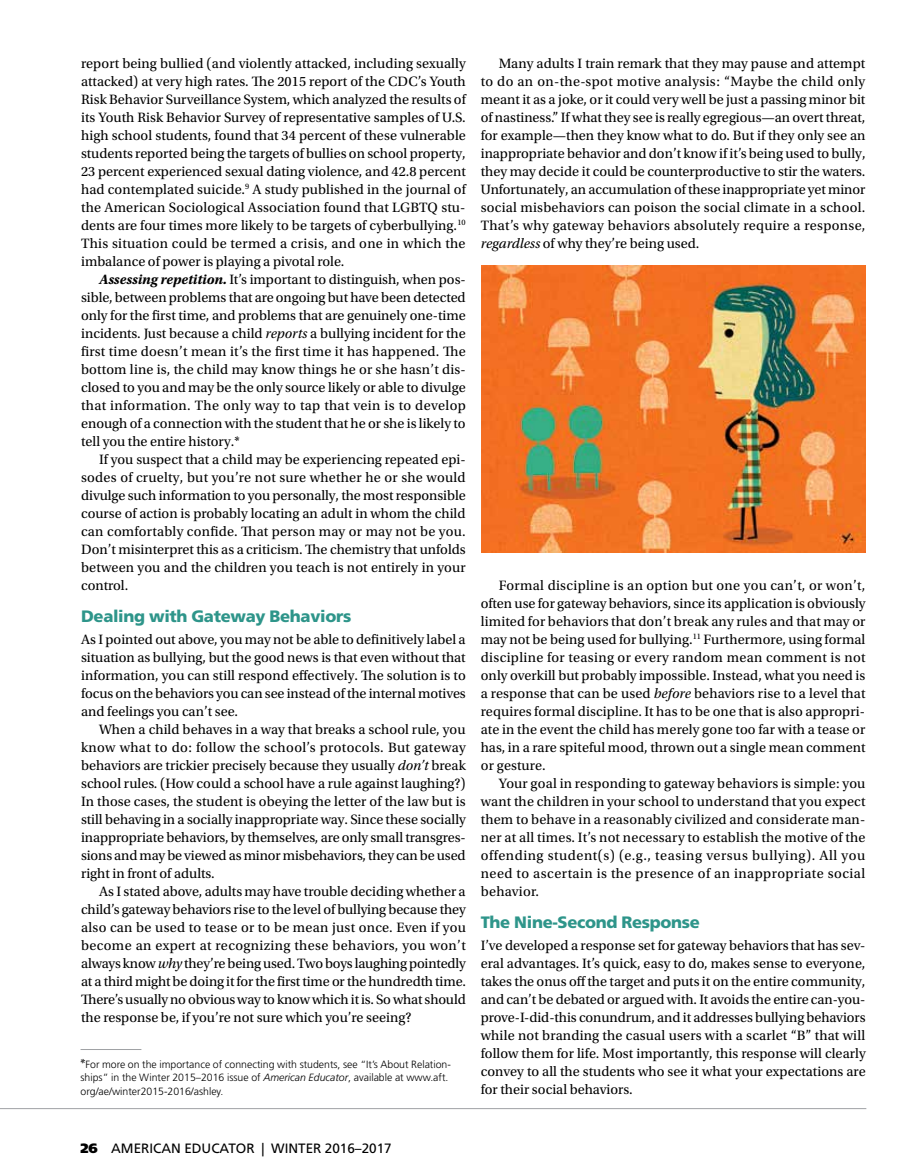
<style>
.page{position:relative;width:906px;height:1176px;background:#fff}
.page>*{position:absolute;margin:0;border:0;box-sizing:border-box;transform-origin:0 0}
.t1{font:900 16.5px "Frutiger LT Std";letter-spacing:-.02em;color:#2e958a}
.t2{font:14.25px/18px "Utopia Std";color:#000;text-align:justify}
.t3{font:13.5px "Frutiger LT Std";color:#000}
.t4{font:300 10.5px/13.5px "Frutiger LT Std";color:#000}
.s1{font-weight:700;font-style:italic}
.s2{font-style:italic}
.s3{font-family:"Utopia Std";font-weight:400;font-size:13.5px}
.s4{font-weight:900}
</style>
<div class="page">
<hr style="left:0;top:1107px;width:865px;height:1px;background:#9fa1a4">
<hr style="left:80px;top:1048px;width:61px;height:1px;background:#9fa1a4">
<img style="left:481px;top:266px;width:384px;height:286px">
<p class="t2" style="left:81px;top:54px;width:386px">report being bullied (and violently attacked, including sexually attacked) at very high rates. The 2015 report of the CDC’s Youth Risk Behavior Surveillance System, which analyzed the results of its Youth Risk Behavior Survey of representative samples of U.S. high school students, found that 34 percent of these vulnerable students reported being the targets of bullies on school property, 23 percent experienced sexual dating violence, and 42.8 percent had contemplated suicide.<sup>9</sup> A study published in the journal of the American Sociological Association found that LGBTQ stu&shy;dents are four times more likely to be targets of cyberbullying.<sup>10<br></sup>This situation could be termed a crisis, and one in which the imbalance of power is playing a pivotal role.</p>
<p class="t2" style="left:81px;top:270px;width:386px;text-indent:18px"><span class="s1">Assessing repetition.</span> It’s important to distinguish, when pos&shy;sible, between problems that are ongoing but have been detected only for the first time, and problems that are genuinely one-time incidents. Just because a child <span class="s2">reports</span> a bullying incident for the first time doesn’t mean it’s the first time it has happened. The bottom line is, the child may know things he or she hasn’t dis&shy;closed to you and may be the only source likely or able to divulge that information. The only way to tap that vein is to develop enough of a connection with the student that he or she is likely to tell you the entire history.*</p>
<p class="t2" style="left:81px;top:450px;width:386px;text-indent:18px">If you suspect that a child may be experiencing repeated epi&shy;sodes of cruelty, but you’re not sure whether he or she would divulge such information to you personally, the most responsible course of action is probably locating an adult in whom the child can comfortably confide. That person may or may not be you.<br>Don’t misinterpret this as a criticism. The chemistry that unfolds between you and the children you teach is not entirely in your control.</p>
<p class="t1" style="left:81px;top:605px;width:271px">Dealing with Gateway Behaviors</p>
<p class="t2" style="left:81px;top:630px;width:386px">As I pointed out above, you may not be able to definitively label a situation as bullying, but the good news is that even without that information, you can still respond effectively. The solution is to focus on the behaviors you can see instead of the internal motives and feelings you can’t see.</p>
<p class="t2" style="left:81px;top:720px;width:386px;text-indent:18px">When a child behaves in a way that breaks a school rule, you know what to do: follow the school’s protocols. But gateway behaviors are trickier precisely because they usually <span class="s2">don’t</span> break school rules. (How could a school have a rule against laughing?)<br>In those cases, the student is obeying the letter of the law but is still behaving in a socially inappropriate way. Since these socially inappropriate behaviors, by themselves, are only small transgres&shy;sions and may be viewed as minor misbehaviors, they can be used right in front of adults.</p>
<p class="t2" style="left:81px;top:882px;width:386px;text-indent:18px">As I stated above, adults may have trouble deciding whether a child’s gateway behaviors rise to the level of bullying because they also can be used to tease or to be mean just once. Even if you become an expert at recognizing these behaviors, you won’t always know <span class="s2">why</span> they’re being used. Two boys laughing pointedly at a third might be doing it for the first time or the hundredth time.<br>There’s usually no obvious way to know which it is. So what should the response be, if you’re not sure which you’re seeing?</p>
<p class="t4" style="left:80px;top:1057px;width:372px"><span class="s3">*</span>For more on the importance of connecting with students, see “It’s About Relation&shy;ships” in the Winter 2015–2016 issue of <span class="s2">American Educator</span>, available at www.aft. org/ae/winter2015-2016/ashley.</p>
<p class="t2" style="left:480px;top:54px;width:386px;text-indent:18px">Many adults I train remark that they may pause and attempt to do an on-the-spot motive analysis: “Maybe the child only meant it as a joke, or it could very well be just a passing minor bit of nastiness.” If what they see is really egregious—an overt threat, for example—then they know what to do. But if they only see an inappropriate behavior and don’t know if it’s being used to bully, they may decide it could be counterproductive to stir the waters.<br>Unfortunately, an accumulation of these inappropriate yet minor social misbehaviors can poison the social climate in a school.<br>That’s why gateway behaviors absolutely require a response, <span class="s2">regardless</span> of why they’re being used.</p>
<p class="t2" style="left:480px;top:576px;width:386px;text-indent:18px">Formal discipline is an option but one you can’t, or won’t, often use for gateway behaviors, since its application is obviously limited for behaviors that don’t break any rules and that may or may not be being used for bullying.<sup>11</sup> Furthermore, using formal discipline for teasing or every random mean comment is not only overkill but probably impossible. Instead, what you need is a response that can be used <span class="s2">before</span> behaviors rise to a level that requires formal discipline. It has to be one that is also appropri&shy;ate in the event the child has merely gone too far with a tease or has, in a rare spiteful mood, thrown out a single mean comment or gesture.</p>
<p class="t2" style="left:480px;top:774px;width:386px;text-indent:18px">Your goal in responding to gateway behaviors is simple: you want the children in your school to understand that you expect them to behave in a reasonably civilized and considerate man&shy;ner at all times. It’s not necessary to establish the motive of the offending student(s) (e.g., teasing versus bullying). All you need to ascertain is the presence of an inappropriate social behavior.</p>
<p class="t1" style="left:480px;top:911px;width:220px">The Nine-Second Response</p>
<p class="t2" style="left:480px;top:936px;width:386px">I’ve developed a response set for gateway behaviors that has sev&shy;eral advantages. It’s quick, easy to do, makes sense to everyone, takes the onus off the target and puts it on the entire community, and can’t be debated or argued with. It avoids the entire can-you&shy;prove-I-did-this conundrum, and it addresses bullying behaviors while not branding the casual users with a scarlet “B” that will follow them for life. Most importantly, this response will clearly convey to all the students who see it what your expectations are for their social behaviors.</p>
<p class="t3" style="left:80px;top:1139px;width:313px"><span class="s4">26</span> AMERICAN EDUCATOR | WINTER 2016–2017</p>
</div>
